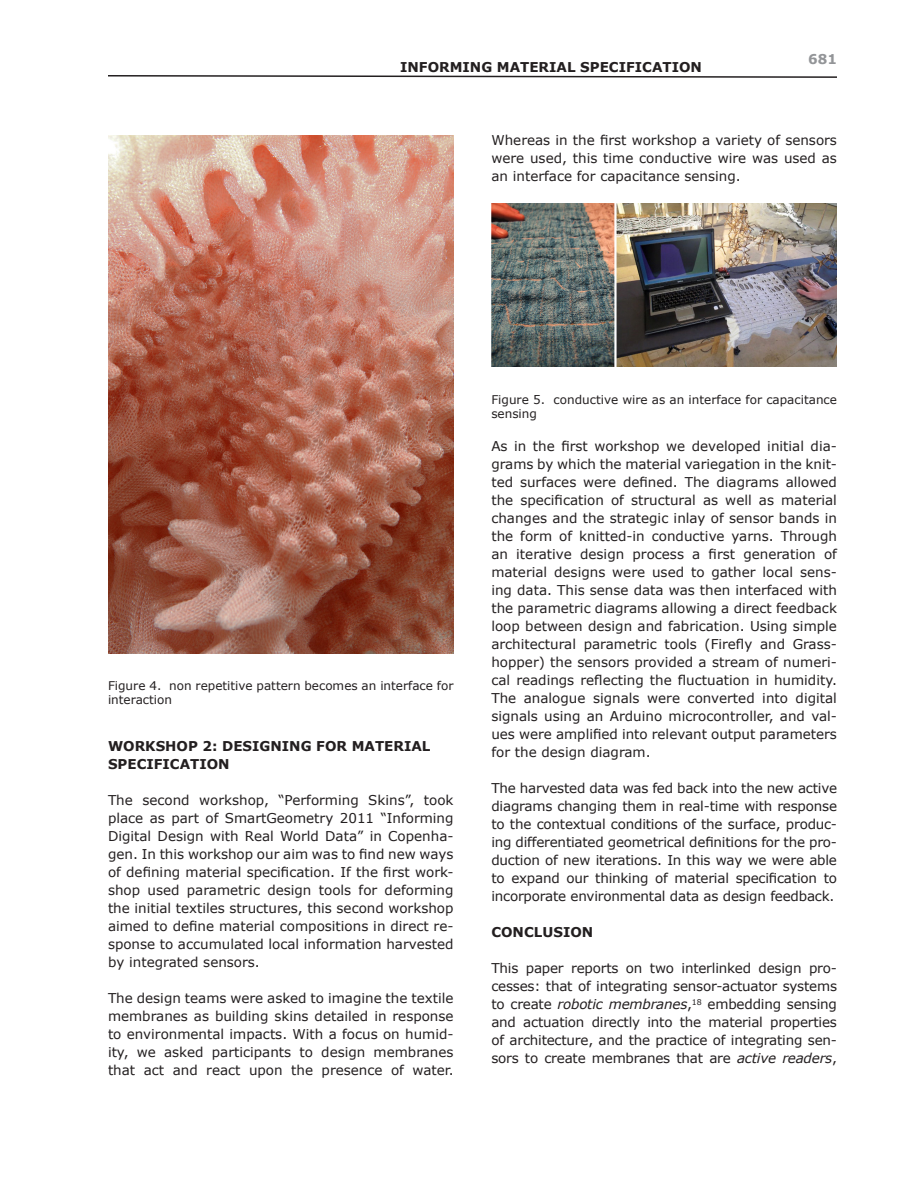
<style>
.page{position:relative;width:918px;height:1188px;background:#fff}
.page>*{position:absolute;margin:0;border:0;box-sizing:border-box;transform-origin:0 0}
.רגיל{font:13.5px/18px "Verdana";color:#231f20;text-align:justify}
._2_Head{font:700 13.5px/18px "Verdana";color:#231f20}
.t1{font:700 13.5px "Verdana";color:#939598}
.רגיל-2{font:12px/14.4px "Verdana";color:#231f20}
.s1{font-style:italic}
</style>
<div class="page">
<svg style="left:108px;top:75px;width:729px;height:3px"></svg>
<img style="left:108px;top:135px;width:346px;height:518px">
<img style="left:491px;top:203px;width:346px;height:163px">
<p class="_2_Head" style="left:400px;top:58px;width:303px">INFORMING MATERIAL SPECIFICATION</p>
<p class="t1" style="left:808px;top:51px;width:30px">681</p>
<p class="רגיל" style="left:491px;top:131px;width:347px">Whereas in the first workshop a variety of sensors were used, this time conductive wire was used as an interface for capacitance sensing.</p>
<p class="רגיל-2" style="left:108px;top:678px;width:347px">Figure 4. non repetitive pattern becomes an interface for interaction</p>
<p class="_2_Head" style="left:108px;top:736px;width:324px">WORKSHOP 2: DESIGNING FOR MATERIAL<br>SPECIFICATION</p>
<p class="רגיל" style="left:108px;top:790px;width:347px">The second workshop, “Performing Skins”, took place as part of SmartGeometry 2011 “Informing Digital Design with Real World Data” in Copenha&shy;gen. In this workshop our aim was to find new ways of defining material specification. If the first work&shy;shop used parametric design tools for deforming the initial textiles structures, this second workshop aimed to define material compositions in direct re&shy;sponse to accumulated local information harvested by integrated sensors.</p>
<p class="רגיל" style="left:108px;top:988px;width:347px">The design teams were asked to imagine the textile membranes as building skins detailed in response to environmental impacts. With a focus on humid&shy;ity, we asked participants to design membranes that act and react upon the presence of water.</p>
<p class="רגיל-2" style="left:491px;top:392px;width:347px">Figure 5. conductive wire as an interface for capacitance sensing</p>
<p class="רגיל" style="left:491px;top:437px;width:347px">As in the first workshop we developed initial dia&shy;grams by which the material variegation in the knit&shy;ted surfaces were defined. The diagrams allowed the specification of structural as well as material changes and the strategic inlay of sensor bands in the form of knitted-in conductive yarns. Through an iterative design process a first generation of material designs were used to gather local sens&shy;ing data. This sense data was then interfaced with the parametric diagrams allowing a direct feedback loop between design and fabrication. Using simple architectural parametric tools (Firefly and Grass&shy;hopper) the sensors provided a stream of numeri&shy;cal readings reflecting the fluctuation in humidity.<br>The analogue signals were converted into digital signals using an Arduino microcontroller, and val&shy;ues were amplified into relevant output parameters for the design diagram.</p>
<p class="רגיל" style="left:491px;top:779px;width:347px">The harvested data was fed back into the new active diagrams changing them in real-time with response to the contextual conditions of the surface, produc&shy;ing differentiated geometrical definitions for the pro&shy;duction of new iterations. In this way we were able to expand our thinking of material specification to incorporate environmental data as design feedback.</p>
<p class="_2_Head" style="left:491px;top:923px;width:103px">CONCLUSION</p>
<p class="רגיל" style="left:491px;top:959px;width:347px">This paper reports on two interlinked design pro&shy;cesses: that of integrating sensor-actuator systems to create <span class="s1">robotic membranes</span>,<sup>18</sup> embedding sensing and actuation directly into the material properties of architecture, and the practice of integrating sen&shy;sors to create membranes that are <span class="s1">active readers</span>,</p>
</div>
